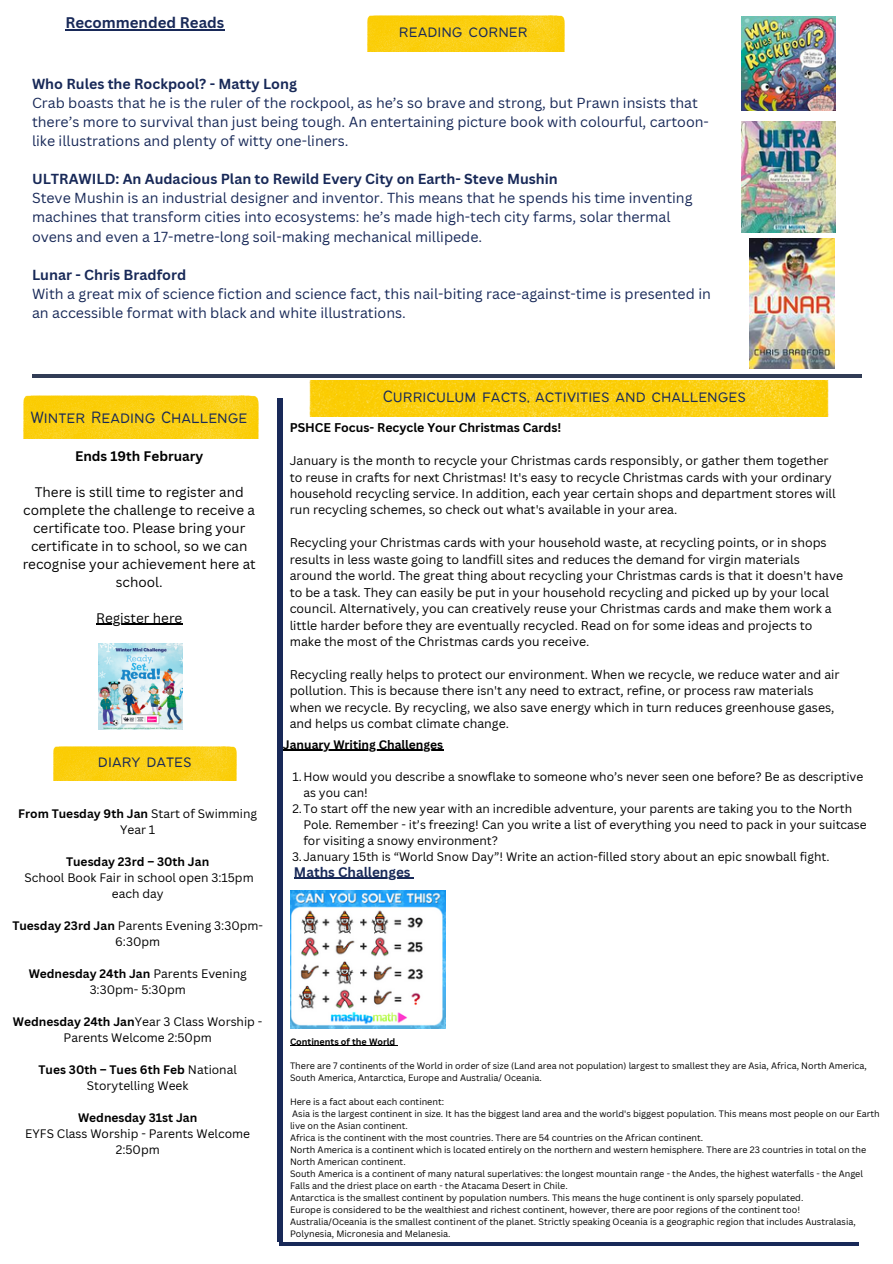
<style>
.page{position:relative;width:893px;height:1264px;background:#fff}
.page>*{position:absolute;margin:0;border:0;box-sizing:border-box;transform-origin:0 0}
.t1{font:300 18px "Bantayog";color:#182958}
.t2{font:700 15px "Canva Sans";color:#182958}
.t3{font:14.25px/19.2px "Canva Sans";color:#182958}
.t4{font:700 14.25px "Canva Sans";color:#182958}
.t5{font:14.1px/19.2px "Canva Sans";color:#182958}
.t6{font:700 14.1px "Canva Sans";color:#182958}
.t7{font:13.5px/18px "Canva Sans";color:#000;text-align:center}
.t8{font:700 13.5px "Canva Sans";color:#000}
.t9{font:700 13.5px "Canva Sans";color:#182958}
.t10{font:12.3px/16.5px "Canva Sans";color:#000}
.t11{font:700 12.3px "Canva Sans";color:#000}
.t12{font:12px/16px "Canva Sans";color:#000;text-align:center}
.t13{font:700 12px "Canva Sans";color:#000}
.t14{font:9px/12px "Canva Sans";color:#000}
.t15{font:700 9px "Canva Sans";color:#000}
.s1{font-weight:700}
</style>
<div class="page">
<hr style="left:32px;top:374px;width:829px;height:3px;background:#313c55">
<img style="left:368px;top:16px;width:196px;height:36px">
<img style="left:53px;top:746px;width:183px;height:34px">
<img style="left:309px;top:380px;width:519px;height:36px">
<div style="left:277px;top:398px;width:6px;height:844px;background:#182958"></div>
<hr style="left:279px;top:1242px;width:579px;height:3px;background:#182958">
<img style="left:23px;top:395px;width:235px;height:43px">
<img style="left:98px;top:644px;width:85px;height:85px">
<img style="left:290px;top:890px;width:155px;height:138px">
<img style="left:741px;top:121px;width:94px;height:112px">
<img style="left:741px;top:17px;width:94px;height:93px">
<img style="left:749px;top:238px;width:85px;height:130px">
<hr style="left:65px;top:29px;width:111px;height:1px;background:#182958">
<hr style="left:180px;top:29px;width:44px;height:1px;background:#182958">
<hr style="left:294px;top:877px;width:117px;height:2px;background:#182958">
<hr style="left:283px;top:749px;width:160px;height:1px;background:#000">
<hr style="left:96px;top:624px;width:86px;height:1px;background:#000">
<hr style="left:290px;top:1045px;width:105px;height:1px;background:#000">
<p class="t2" style="left:65px;top:12px;width:160px">Recommended Reads</p>
<p class="t1" style="left:399px;top:24px;width:130px">reading corner</p>
<p class="t6" style="left:32px;top:73px;width:266px">Who Rules the Rockpool? - Matty Long</p>
<p class="t5" style="left:32px;top:93px;width:678px">Crab boasts that he is the ruler of the rockpool, as he’s so brave and strong, but Prawn insists that there’s more to survival than just being tough. An entertaining picture book with colourful, cartoon&shy;like illustrations and plenty of witty one-liners.</p>
<p class="t6" style="left:32px;top:169px;width:527px">ULTRAWILD: An Audacious Plan to Rewild Every City on Earth- Steve Mushin</p>
<p class="t5" style="left:32px;top:188px;width:662px">Steve Mushin is an industrial designer and inventor. This means that he spends his time inventing machines that transform cities into ecosystems: he’s made high-tech city farms, solar thermal ovens and even a 17-metre-long soil-making mechanical millipede.</p>
<p class="t4" style="left:32px;top:265px;width:156px">Lunar - Chris Bradford</p>
<p class="t3" style="left:32px;top:284px;width:680px">With a great mix of science fiction and science fact, this nail-biting race-against-time is presented in an accessible format with black and white illustrations.</p>
<p class="t1" style="left:30px;top:410px;width:219px">Winter Reading Challenge</p>
<p class="t8" style="left:75px;top:446px;width:130px">Ends 19th February</p>
<p class="t7" style="left:23px;top:482px;width:234px">There is still time to register and complete the challenge to receive a certificate too. Please bring your certificate in to school, so we can recognise your achievement here at school.</p>
<p class="t7" style="left:96px;top:608px;width:88px">Register here</p>
<p class="t1" style="left:98px;top:753px;width:95px">diary dates</p>
<p class="t12" style="left:18px;top:805px;width:240px"><span class="s1">From Tuesday 9th Jan</span> Start of Swimming<br>Year 1</p>
<p class="t13" style="left:66px;top:853px;width:145px">Tuesday 23rd – 30th Jan</p>
<p class="t12" style="left:25px;top:869px;width:230px">School Book Fair in school open 3:15pm each day</p>
<p class="t12" style="left:12px;top:917px;width:252px"><span class="s1">Tuesday 23rd Jan</span> Parents Evening 3:30pm-<br>6:30pm</p>
<p class="t12" style="left:29px;top:965px;width:219px"><span class="s1">Wednesday 24th Jan</span> Parents Evening<br>3:30pm- 5:30pm</p>
<p class="t12" style="left:13px;top:1013px;width:251px"><span class="s1">Wednesday 24th Jan</span>Year 3 Class Worship -<br>Parents Welcome 2:50pm</p>
<p class="t12" style="left:39px;top:1061px;width:200px"><span class="s1">Tues 30th – Tues 6th Feb</span> National<br>Storytelling Week</p>
<p class="t13" style="left:78px;top:1109px;width:121px">Wednesday 31st Jan</p>
<p class="t12" style="left:25px;top:1125px;width:226px">EYFS Class Worship - Parents Welcome<br>2:50pm</p>
<p class="t1" style="left:383px;top:389px;width:364px">Curriculum facts, activities and challenges</p>
<p class="t11" style="left:290px;top:419px;width:273px">PSHCE Focus- Recycle Your Christmas Cards!</p>
<p class="t10" style="left:290px;top:452px;width:547px">January is the month to recycle your Christmas cards responsibly, or gather them together to reuse in crafts for next Christmas! It's easy to recycle Christmas cards with your ordinary household recycling service. In addition, each year certain shops and department stores will run recycling schemes, so check out what's available in your area.</p>
<p class="t10" style="left:290px;top:534px;width:555px">Recycling your Christmas cards with your household waste, at recycling points, or in shops results in less waste going to landfill sites and reduces the demand for virgin materials around the world. The great thing about recycling your Christmas cards is that it doesn't have to be a task. They can easily be put in your household recycling and picked up by your local council. Alternatively, you can creatively reuse your Christmas cards and make them work a little harder before they are eventually recycled. Read on for some ideas and projects to make the most of the Christmas cards you receive.</p>
<p class="t10" style="left:290px;top:665px;width:551px">Recycling really helps to protect our environment. When we recycle, we reduce water and air pollution. This is because there isn't any need to extract, refine, or process raw materials when we recycle. By recycling, we also save energy which in turn reduces greenhouse gases, and helps us combat climate change.</p>
<p class="t13" style="left:283px;top:735px;width:162px">January Writing Challenges</p>
<p class="t12" style="left:303px;top:768px;width:561px;text-align:left;text-indent:-11px">1.How would you describe a snowflake to someone who’s never seen one before? Be as descriptive as you can!</p>
<p class="t12" style="left:303px;top:800px;width:565px;text-align:left;text-indent:-11px">2.To start off the new year with an incredible adventure, your parents are taking you to the North<br>Pole. Remember - it’s freezing! Can you write a list of everything you need to pack in your suitcase for visiting a snowy environment?</p>
<p class="t12" style="left:292px;top:848px;width:539px">3.January 15th is “World Snow Day”! Write an action-filled story about an epic snowball fight.</p>
<p class="t9" style="left:294px;top:862px;width:118px">Maths Challenges</p>
<p class="t15" style="left:290px;top:1035px;width:107px">Continents of the World</p>
<p class="t14" style="left:290px;top:1059px;width:578px">There are 7 continents of the World in order of size (Land area not population) largest to smallest they are Asia, Africa, North America,<br>South America, Antarctica, Europe and Australia/ Oceania.</p>
<p class="t14" style="left:290px;top:1095px;width:156px">Here is a fact about each continent:</p>
<p class="t14" style="left:290px;top:1107px;width:591px">Asia is the largest continent in size. It has the biggest land area and the world's biggest population. This means most people on our Earth live on the Asian continent.</p>
<p class="t14" style="left:290px;top:1131px;width:415px">Africa is the continent with the most countries. There are 54 countries on the African continent.</p>
<p class="t14" style="left:290px;top:1143px;width:577px">North America is a continent which is located entirely on the northern and western hemisphere. There are 23 countries in total on the<br>North American continent.</p>
<p class="t14" style="left:290px;top:1167px;width:574px">South America is a continent of many natural superlatives: the longest mountain range - the Andes, the highest waterfalls - the Angel<br>Falls and the driest place on earth - the Atacama Desert in Chile.</p>
<p class="t14" style="left:290px;top:1191px;width:515px">Antarctica is the smallest continent by population numbers. This means the huge continent is only sparsely populated.</p>
<p class="t14" style="left:290px;top:1203px;width:511px">Europe is considered to be the wealthiest and richest continent, however, there are poor regions of the continent too!</p>
<p class="t14" style="left:290px;top:1215px;width:567px">Australia/Oceania is the smallest continent of the planet. Strictly speaking Oceania is a geographic region that includes Australasia,<br>Polynesia, Micronesia and Melanesia.</p>
</div>
